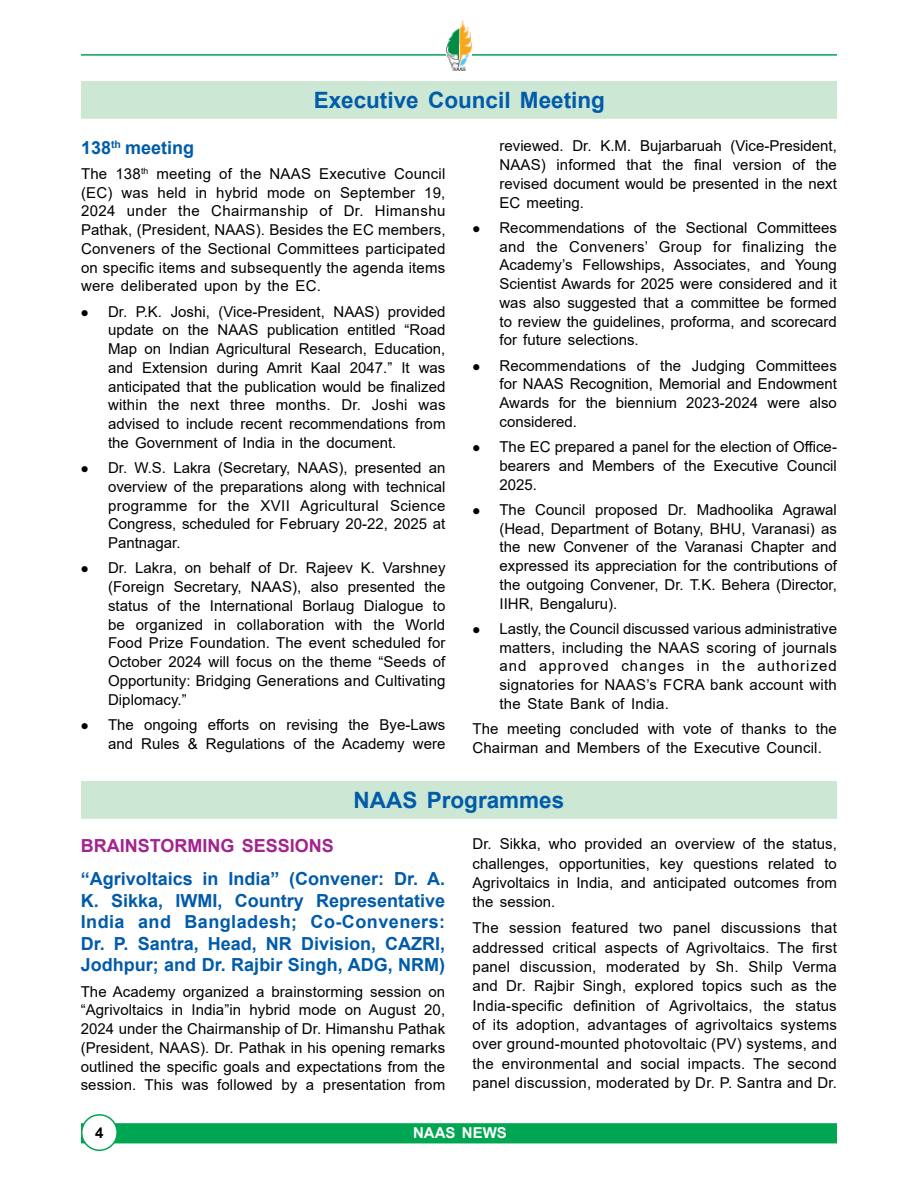
<style>
.page{position:relative;width:918px;height:1188px;background:#fff}
.page>*{position:absolute;margin:0;border:0;box-sizing:border-box;transform-origin:0 0}
.t1{font:700 22.5px "Arial";color:#005baa}
.t2{font:700 18px/21.6px "Arial";color:#005baa;text-align:justify}
.t3{font:700 18px "Arial";color:#a3238f}
.t4{font:15px/18.8px "Arial";color:#000;text-align:justify}
.t5{font:700 15px "Arial";color:#fff}
.t6{font:700 15px "Arial";color:#000}
</style>
<div class="page">
<hr style="left:81px;top:54px;width:756px;height:2px;background:#00a651">
<div style="left:81px;top:1123px;width:756px;height:20px;background:#00a651;border:2px solid #00a651"></div>
<div style="left:82px;top:1115px;width:35px;height:35px;background:#fff;border-radius:50%"></div>
<div style="left:81px;top:1114px;width:37px;height:37px;border:2px solid #00a651;border-radius:50%"></div>
<img style="left:446px;top:21px;width:25px;height:49px">
<div style="left:81px;top:81px;width:756px;height:38px;background:#cce7d3"></div>
<div style="left:81px;top:781px;width:756px;height:38px;background:#cce7d3"></div>
<h1 class="t1" style="left:314px;top:84px;width:293px">Executive Council Meeting</h1>
<p class="t2" style="left:81px;top:137px;width:115px">138<sup>th</sup> meeting</p>
<p class="t4" style="left:81px;top:164px;width:366px">The 138<sup>th</sup> meeting of the NAAS Executive Council (EC) was held in hybrid mode on September 19, 2024 under the Chairmanship of Dr. Himanshu Pathak, (President, NAAS). Besides the EC members, Conveners of the Sectional Committees participated on specific items and subsequently the agenda items were deliberated upon by the EC.</p>
<p class="t4" style="left:108px;top:302px;width:339px">Dr. P.K. Joshi, (Vice-President, NAAS) provided update on the NAAS publication entitled “Road Map on Indian Agricultural Research, Education, and Extension during Amrit Kaal 2047.” It was anticipated that the publication would be finalized within the next three months. Dr. Joshi was advised to include recent recommendations from the Government of India in the document.</p>
<p class="t4" style="left:108px;top:458px;width:339px">Dr. W.S. Lakra (Secretary, NAAS), presented an overview of the preparations along with technical programme for the XVII Agricultural Science Congress, scheduled for February 20-22, 2025 at Pantnagar.</p>
<p class="t4" style="left:108px;top:559px;width:339px">Dr. Lakra, on behalf of Dr. Rajeev K. Varshney (Foreign Secretary, NAAS), also presented the status of the International Borlaug Dialogue to be organized in collaboration with the World Food Prize Foundation. The event scheduled for October 2024 will focus on the theme “Seeds of Opportunity: Bridging Generations and Cultivating Diplomacy.”</p>
<p class="t4" style="left:108px;top:715px;width:339px">The ongoing efforts on revising the Bye-Laws and Rules &amp; Regulations of the Academy were</p>
<p class="t4" style="left:500px;top:137px;width:339px">reviewed. Dr. K.M. Bujarbaruah (Vice-President, NAAS) informed that the final version of the revised document would be presented in the next EC meeting.</p>
<p class="t4" style="left:500px;top:218px;width:339px">Recommendations of the Sectional Committees and the Conveners’ Group for finalizing the Academy’s Fellowships, Associates, and Young Scientist Awards for 2025 were considered and it was also suggested that a committee be formed to review the guidelines, proforma, and scorecard for future selections.</p>
<p class="t4" style="left:500px;top:356px;width:339px">Recommendations of the Judging Committees for NAAS Recognition, Memorial and Endowment Awards for the biennium 2023-2024 were also considered.</p>
<p class="t4" style="left:500px;top:437px;width:339px">The EC prepared a panel for the election of Office&shy;bearers and Members of the Executive Council 2025.</p>
<p class="t4" style="left:500px;top:500px;width:339px">The Council proposed Dr. Madhoolika Agrawal (Head, Department of Botany, BHU, Varanasi) as the new Convener of the Varanasi Chapter and expressed its appreciation for the contributions of the outgoing Convener, Dr. T.K. Behera (Director, IIHR, Bengaluru).</p>
<p class="t4" style="left:500px;top:619px;width:339px">Lastly, the Council discussed various administrative matters, including the NAAS scoring of journals and approved changes in the authorized signatories for NAAS’s FCRA bank account with the State Bank of India.</p>
<p class="t4" style="left:472px;top:719px;width:366px">The meeting concluded with vote of thanks to the<br>Chairman and Members of the Executive Council.</p>
<h1 class="t1" style="left:354px;top:784px;width:212px">NAAS Programmes</h1>
<p class="t3" style="left:81px;top:833px;width:255px">BRAINSTORMING SESSIONS</p>
<p class="t2" style="left:81px;top:868px;width:366px">“Agrivoltaics in India” (Convener: Dr. A.<br>K. Sikka, IWMI, Country Representative India and Bangladesh; Co-Conveners:<br>Dr. P. Santra, Head, NR Division, CAZRI, Jodhpur; and Dr. Rajbir Singh, ADG, NRM)</p>
<p class="t4" style="left:81px;top:982px;width:366px">The Academy organized a brainstorming session on “Agrivoltaics in India”in hybrid mode on August 20, 2024 under the Chairmanship of Dr. Himanshu Pathak (President, NAAS). Dr. Pathak in his opening remarks outlined the specific goals and expectations from the session. This was followed by a presentation from</p>
<p class="t4" style="left:472px;top:834px;width:366px;line-height:19.4px">Dr. Sikka, who provided an overview of the status, challenges, opportunities, key questions related to Agrivoltaics in India, and anticipated outcomes from the session.</p>
<p class="t4" style="left:472px;top:918px;width:366px;line-height:19.4px">The session featured two panel discussions that addressed critical aspects of Agrivoltaics. The first panel discussion, moderated by Sh. Shilp Verma and Dr. Rajbir Singh, explored topics such as the India-specific definition of Agrivoltaics, the status of its adoption, advantages of agrivoltaics systems over ground-mounted photovoltaic (PV) systems, and the environmental and social impacts. The second panel discussion, moderated by Dr. P. Santra and Dr.</p>
<p class="t6" style="left:95px;top:1122px;width:10px">4</p>
<p class="t5" style="left:413px;top:1122px;width:95px">NAAS NEWS</p>
</div>
